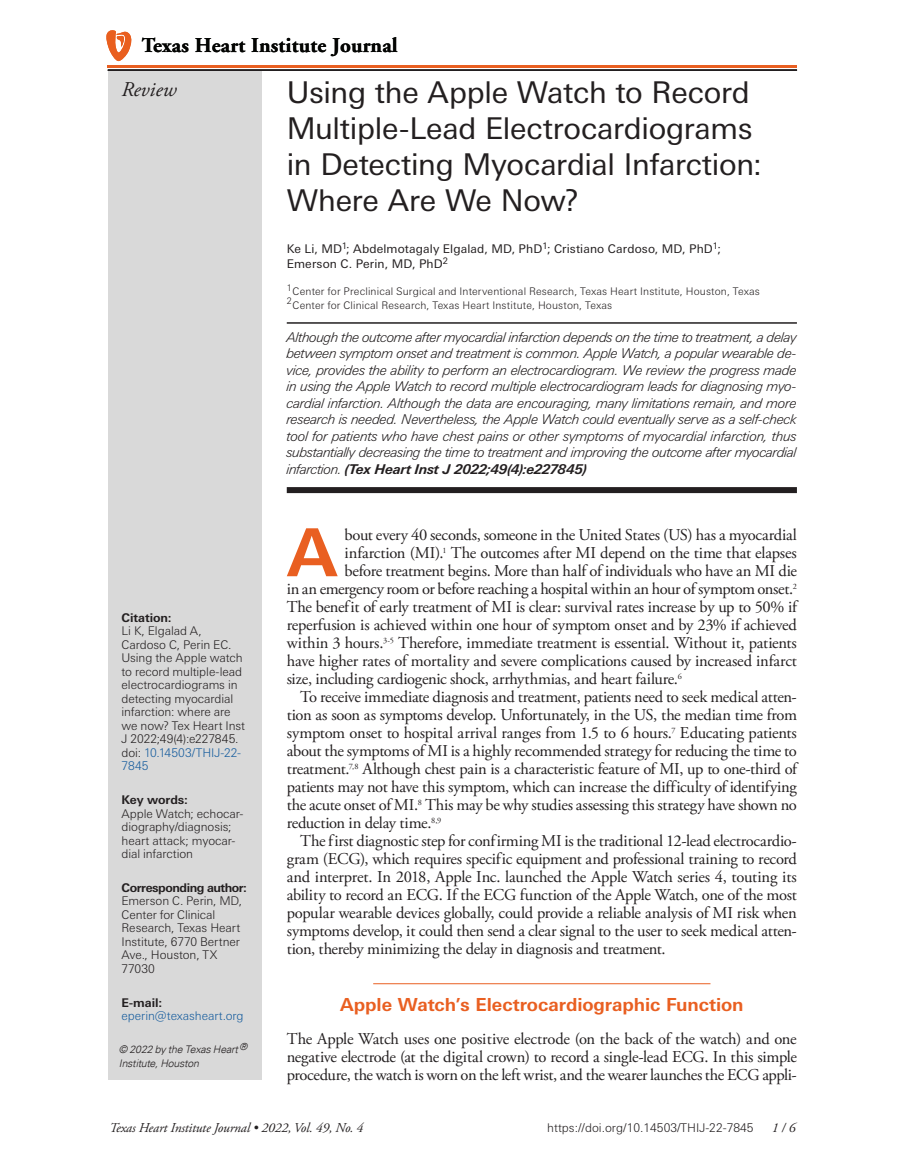
<style>
.page{position:relative;width:905px;height:1175px;background:#fff}
.page>*{position:absolute;margin:0;border:0;box-sizing:border-box;transform-origin:0 0}
._4_-_Body_text_-_Dro{font:700 66.3px "Univers Next Pro";color:#e95f21}
._3_-_Title{font:30px/36px "Univers Next Pro";letter-spacing:-.01em;color:#231f20}
.t1{font:700 21px "Adobe Garamond";letter-spacing:.01em;color:#040503}
._2_-_Section{font:italic 21px "Adobe Garamond Pro";color:#231f20}
._4_-_Heading_1_-_1st{font:700 18px "Univers Next Pro";letter-spacing:-.005em;color:#e95f21}
._4_-_Body_text{font:16.5px/18px "Adobe Garamond Pro";letter-spacing:-.02em;color:#231f20;text-align:justify}
._4_-_Body_text_-_Dro-2{font:16.5px "Adobe Garamond Pro";letter-spacing:-.015em;color:#231f20}
._3_-_Abstract_1st{font:italic 300 13.5px/16.5px "Univers Next Pro";letter-spacing:-.025em;color:#231f20;text-align:justify}
.t2{font:italic 13.5px "Adobe Garamond Pro";letter-spacing:-.01em;color:#231f20}
._2_-_Sidebar{font:300 12px/13.5px "Univers Next Pro";letter-spacing:-.005em;color:#231f20}
._3_-_Authors{font:12px/15px "Univers Next Pro";letter-spacing:.01em;color:#231f20}
._2_-_Sidebar-2{font:300 12px/13.5px "Univers Next Pro";letter-spacing:-.005em;color:#175d9e}
._3_-_Affiliations{font:300 10.5px "Univers Next Pro";letter-spacing:.015em;color:#231f20}
.t3{font:italic 300 10.5px/13.5px "Univers LT";letter-spacing:-.02em;color:#231f20}
.s1{font-weight:700}
.s2{color:#175d9e}
.s3{font-weight:700;color:#231f20}
</style>
<div class="page">
<div style="left:108px;top:70px;width:153px;height:1010px;background:#d9d9d9"></div>
<hr style="left:287px;top:322px;width:509px;height:2px;background:#231f20">
<div style="left:287px;top:487px;width:509px;height:6px;background:#231f20"></div>
<hr style="left:373px;top:983px;width:337px;height:1px;background:#e95f21">
<hr style="left:108px;top:69px;width:689px;height:2px;background:#231f20">
<svg style="left:106px;top:30px;width:25px;height:31px"></svg>
<hr style="left:108px;top:66px;width:689px;height:2px;background:#e95f21">
<p class="t1" style="left:142px;top:34px;width:257px">Texas Heart Institute Journal</p>
<p class="_2_-_Section" style="left:122px;top:77px;width:56px">Review</p>
<p class="_2_-_Sidebar" style="left:122px;top:610px;width:125px"><span class="s1">Citation:<br></span>Li K, Elgalad A,<br>Cardoso C, Perin EC.<br>Using the Apple watch to record multiple-lead electrocardiograms in detecting myocardial infarction: where are we now? Tex Heart Inst<br>J 2022;49(4):e227845. doi: <span class="s2">10.14503/THIJ-22-<br>7845</span></p>
<p class="_2_-_Sidebar" style="left:122px;top:793px;width:123px"><span class="s1">Key words:<br></span>Apple Watch; echocar&shy;diography/diagnosis; heart attack; myocar&shy;dial infarction</p>
<p class="_2_-_Sidebar" style="left:122px;top:880px;width:127px"><span class="s1">Corresponding author:<br></span>Emerson C. Perin, MD,<br>Center for Clinical<br>Research, Texas Heart<br>Institute, 6770 Bertner<br>Ave., Houston, TX<br>77030</p>
<p class="_2_-_Sidebar-2" style="left:122px;top:995px;width:124px"><span class="s3">E-mail: </span>eperin@texasheart.org</p>
<p class="t3" style="left:119px;top:1043px;width:130px">© 2022 by the Texas Heart <sup>®<br></sup>Institute, Houston</p>
<p class="_3_-_Title" style="left:287px;top:75px;width:476px">Using the Apple Watch to Record<br>Multiple-Lead Electrocardiograms in Detecting Myocardial Infarction:<br>Where Are We Now?</p>
<p class="_3_-_Authors" style="left:287px;top:241px;width:436px">Ke Li, MD<sup>1</sup>; Abdelmotagaly Elgalad, MD, PhD<sup>1</sup>; Cristiano Cardoso, MD, PhD<sup>1</sup>;<br>Emerson C. Perin, MD, PhD<sup>2</sup></p>
<p class="_3_-_Affiliations" style="left:287px;top:285px;width:474px"><sup>1</sup>Center for Preclinical Surgical and Interventional Research, Texas Heart Institute, Houston, Texas</p>
<p class="_3_-_Affiliations" style="left:287px;top:299px;width:327px"><sup>2</sup>Center for Clinical Research, Texas Heart Institute, Houston, Texas</p>
<p class="_3_-_Abstract_1st" style="left:287px;top:328px;width:511px">Although the outcome after myocardial infarction depends on the time to treatment, a delay between symptom onset and treatment is common. Apple Watch, a popular wearable de&shy;vice, provides the ability to perform an electrocardiogram. We review the progress made in using the Apple Watch to record multiple electrocardiogram leads for diagnosing myo&shy;cardial infarction. Although the data are encouraging, many limitations remain, and more research is needed. Nevertheless, the Apple Watch could eventually serve as a self-check tool for patients who have chest pains or other symptoms of myocardial infarction, thus substantially decreasing the time to treatment and improving the outcome after myocardial infarction. <span class="s1">(Tex Heart Inst J 2022;49(4):e227845)</span></p>
<p class="_4_-_Body_text_-_Dro" style="left:287px;top:513px;width:52px">A</p>
<p class="_4_-_Body_text_-_Dro-2" style="left:344px;top:525px;width:454px">bout every 40 seconds, someone in the United States (US) has a myocardial</p>
<p class="_4_-_Body_text_-_Dro-2" style="left:344px;top:543px;width:454px">infarction (MI).<sup>1</sup> The outcomes after MI depend on the time that elapses</p>
<p class="_4_-_Body_text_-_Dro-2" style="left:344px;top:561px;width:454px">before treatment begins. More than half of individuals who have an MI die</p>
<p class="_4_-_Body_text_-_Dro-2" style="left:287px;top:579px;width:511px">in an emergency room or before reaching a hospital within an hour of symptom onset.<sup>2</sup></p>
<p class="_4_-_Body_text_-_Dro-2" style="left:287px;top:597px;width:511px">The benefit of early treatment of MI is clear: survival rates increase by up to 50% if</p>
<p class="_4_-_Body_text_-_Dro-2" style="left:287px;top:615px;width:511px">reperfusion is achieved within one hour of symptom onset and by 23% if achieved</p>
<p class="_4_-_Body_text_-_Dro-2" style="left:287px;top:633px;width:511px">within 3 hours.<sup>3-5</sup> Therefore, immediate treatment is essential. Without it, patients</p>
<p class="_4_-_Body_text_-_Dro-2" style="left:287px;top:651px;width:511px">have higher rates of mortality and severe complications caused by increased infarct</p>
<p class="_4_-_Body_text_-_Dro-2" style="left:287px;top:669px;width:396px">size, including cardiogenic shock, arrhythmias, and heart failure.<sup>6</sup></p>
<p class="_4_-_Body_text" style="left:287px;top:688px;width:511px;text-indent:13px">To receive immediate diagnosis and treatment, patients need to seek medical atten&shy;tion as soon as symptoms develop. Unfortunately, in the US, the median time from symptom onset to hospital arrival ranges from 1.5 to 6 hours.<sup>7</sup> Educating patients about the symptoms of MI is a highly recommended strategy for reducing the time to treatment.<sup>7,8</sup> Although chest pain is a characteristic feature of MI, up to one-third of patients may not have this symptom, which can increase the difficulty of identifying the acute onset of MI.<sup>8</sup> This may be why studies assessing this strategy have shown no reduction in delay time.<sup>8,9</sup></p>
<p class="_4_-_Body_text" style="left:287px;top:832px;width:511px;text-indent:13px">The first diagnostic step for confirming MI is the traditional 12-lead electrocardio&shy;gram (ECG), which requires specific equipment and professional training to record and interpret. In 2018, Apple Inc. launched the Apple Watch series 4, touting its ability to record an ECG. If the ECG function of the Apple Watch, one of the most popular wearable devices globally, could provide a reliable analysis of MI risk when symptoms develop, it could then send a clear signal to the user to seek medical atten&shy;tion, thereby minimizing the delay in diagnosis and treatment.</p>
<p class="_4_-_Heading_1_-_1st" style="left:340px;top:994px;width:405px">Apple Watch’s Electrocardiographic Function</p>
<p class="_4_-_Body_text" style="left:287px;top:1030px;width:511px">The Apple Watch uses one positive electrode (on the back of the watch) and one negative electrode (at the digital crown) to record a single-lead ECG. In this simple procedure, the watch is worn on the left wrist, and the wearer launches the ECG appli-</p>
<p class="t2" style="left:110px;top:1120px;width:255px">Texas Heart Institute Journal • 2022, Vol. 49, No. 4</p>
<p class="_2_-_Sidebar" style="left:547px;top:1121px;width:208px">https://doi.org/10.14503/THIJ-22-7845</p>
<p class="t2" style="left:771px;top:1120px;width:25px">1 / 6</p>
</div>
